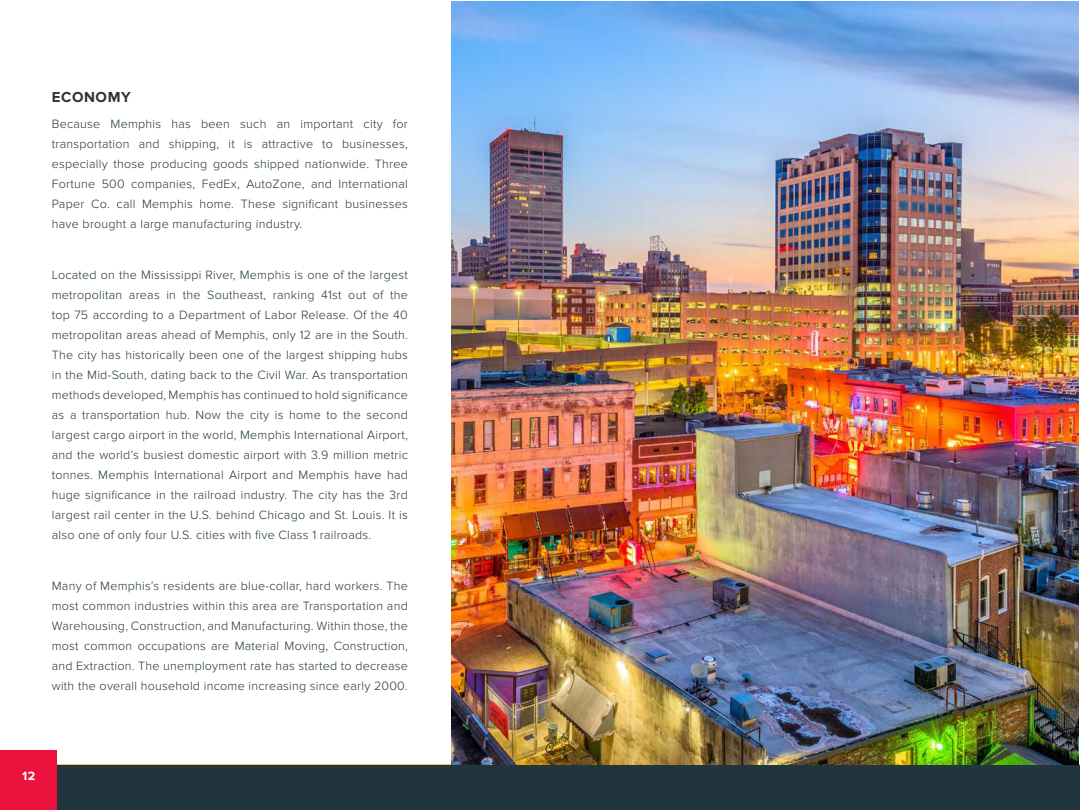
<style>
.page{position:relative;width:1080px;height:810px;background:#fff}
.page>*{position:absolute;margin:0;border:0;box-sizing:border-box;transform-origin:0 0}
.t1{font:700 15px "Proxima Nova";letter-spacing:.04em;color:#303232}
.t2{font:300 12.5px/20px "Proxima Nova";letter-spacing:.02em;color:#21353f;text-align:justify}
.t3{font:700 12.5px "Proxima Nova";color:#fff}
</style>
<div class="page">
<hr style="left:55px;top:764px;width:1025px;height:1px;background:#fcbc55">
<img style="left:452px;top:1px;width:626px;height:765px">
<div style="left:56px;top:766px;width:1024px;height:44px;background:#21353f"></div>
<div style="left:1px;top:750px;width:56px;height:60px;background:#eb133d"></div>
<p class="t1" style="left:52px;top:88px;width:81px">ECONOMY</p>
<p class="t2" style="left:52px;top:114px;width:358px">Because Memphis has been such an important city for transportation and shipping, it is attractive to businesses, especially those producing goods shipped nationwide. Three Fortune 500 companies, FedEx, AutoZone, and International Paper Co. call Memphis home. These significant businesses have brought a large manufacturing industry.</p>
<p class="t2" style="left:52px;top:265px;width:358px">Located on the Mississippi River, Memphis is one of the largest metropolitan areas in the Southeast, ranking 41st out of the top 75 according to a Department of Labor Release. Of the 40 metropolitan areas ahead of Memphis, only 12 are in the South.<br>The city has historically been one of the largest shipping hubs in the Mid-South, dating back to the Civil War. As transportation methods developed, Memphis has continued to hold significance as a transportation hub. Now the city is home to the second largest cargo airport in the world, Memphis International Airport, and the world’s busiest domestic airport with 3.9 million metric tonnes. Memphis International Airport and Memphis have had huge significance in the railroad industry. The city has the 3rd largest rail center in the U.S. behind Chicago and St. Louis. It is also one of only four U.S. cities with five Class 1 railroads.</p>
<p class="t2" style="left:52px;top:576px;width:358px">Many of Memphis’s residents are blue-collar, hard workers. The most common industries within this area are Transportation and Warehousing, Construction, and Manufacturing. Within those, the most common occupations are Material Moving, Construction, and Extraction. The unemployment rate has started to decrease with the overall household income increasing since early 2000.</p>
<p class="t3" style="left:22px;top:772px;width:16px">1212</p>
</div>
